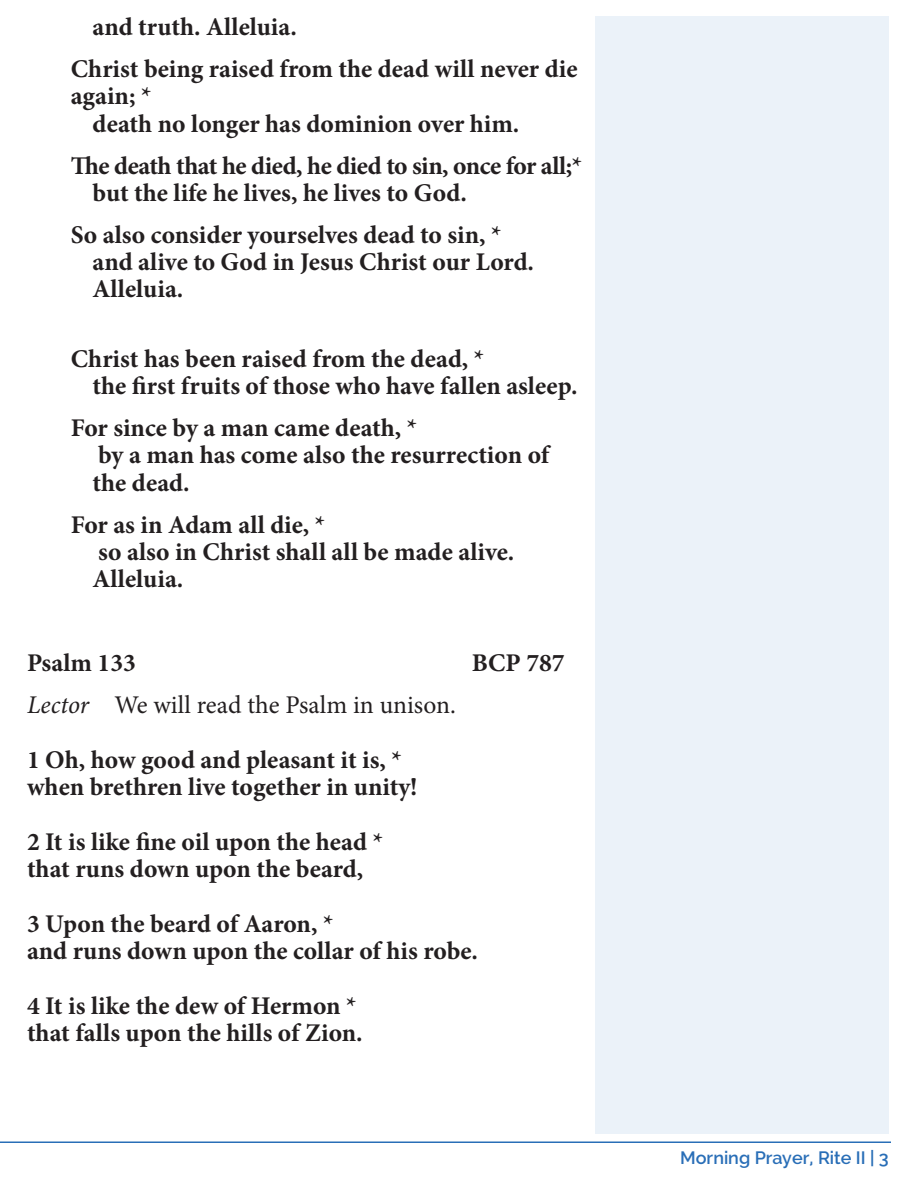
<style>
.page{position:relative;width:918px;height:1188px;background:#fff}
.page>*{position:absolute;margin:0;border:0;box-sizing:border-box;transform-origin:0 0}
.Section_Header{font:700 25.5px/27.3px "Minion Pro";color:#231f20}
.People{font:700 25.5px "Minion Pro";color:#231f20}
.People-2{font:25.5px "Minion Pro";color:#231f20}
.t1{font:600 18px "Raleway";color:#296eb7}
.s1{font-style:italic}
</style>
<div class="page">
<hr style="left:0;top:1142px;width:891px;height:1px;background:#296eb7">
<div style="left:595px;top:16px;width:294px;height:1118px;background:#ebf2f9"></div>
<p class="Section_Header" style="left:93px;top:13px;width:206px">and truth. Alleluia.</p>
<p class="Section_Header" style="left:71px;top:55px;width:508px">Christ being raised from the dead will never die</p>
<p class="Section_Header" style="left:71px;top:82px;width:82px">again; *</p>
<p class="Section_Header" style="left:93px;top:110px;width:428px">death no longer has dominion over him.</p>
<p class="Section_Header" style="left:93px;top:151px;width:491px;text-indent:-22px">The death that he died, he died to sin, once for all;* but the life he lives, he lives to God.</p>
<p class="Section_Header" style="left:93px;top:221px;width:443px;text-indent:-22px">So also consider yourselves dead to sin, * and alive to God in Jesus Christ our Lord.<br>Alleluia.</p>
<p class="Section_Header" style="left:93px;top:345px;width:487px;text-indent:-22px">Christ has been raised from the dead, *<br>the first fruits of those who have fallen asleep.</p>
<p class="Section_Header" style="left:93px;top:414px;width:458px;text-indent:-22px">For since by a man came death, *<br>by a man has come also the resurrection of the dead.</p>
<p class="Section_Header" style="left:93px;top:510px;width:423px;text-indent:-22px">For as in Adam all die, *<br>so also in Christ shall all be made alive.<br>Alleluia.</p>
<p class="People" style="left:27px;top:645px;width:110px">Psalm 133</p>
<p class="People" style="left:472px;top:645px;width:94px">BCP 787</p>
<p class="People-2" style="left:27px;top:688px;width:431px"><span class="s1">Lector</span> We will read the Psalm in unison.</p>
<p class="People" style="left:27px;top:742px;width:376px">1 Oh, how good and pleasant it is, *</p>
<p class="People" style="left:27px;top:769px;width:392px">when brethren live together in unity!</p>
<p class="People" style="left:27px;top:824px;width:358px">2 It is like fine oil upon the head *</p>
<p class="People" style="left:27px;top:851px;width:338px">that runs down upon the beard,</p>
<p class="People" style="left:27px;top:906px;width:308px">3 Upon the beard of Aaron, *</p>
<p class="People" style="left:27px;top:933px;width:453px">and runs down upon the collar of his robe.</p>
<p class="People" style="left:27px;top:988px;width:331px">4 It is like the dew of Hermon *</p>
<p class="People" style="left:27px;top:1015px;width:337px">that falls upon the hills of Zion.</p>
<p class="t1" style="left:680px;top:1148px;width:210px">Morning Prayer, Rite II | 3</p>
</div>
